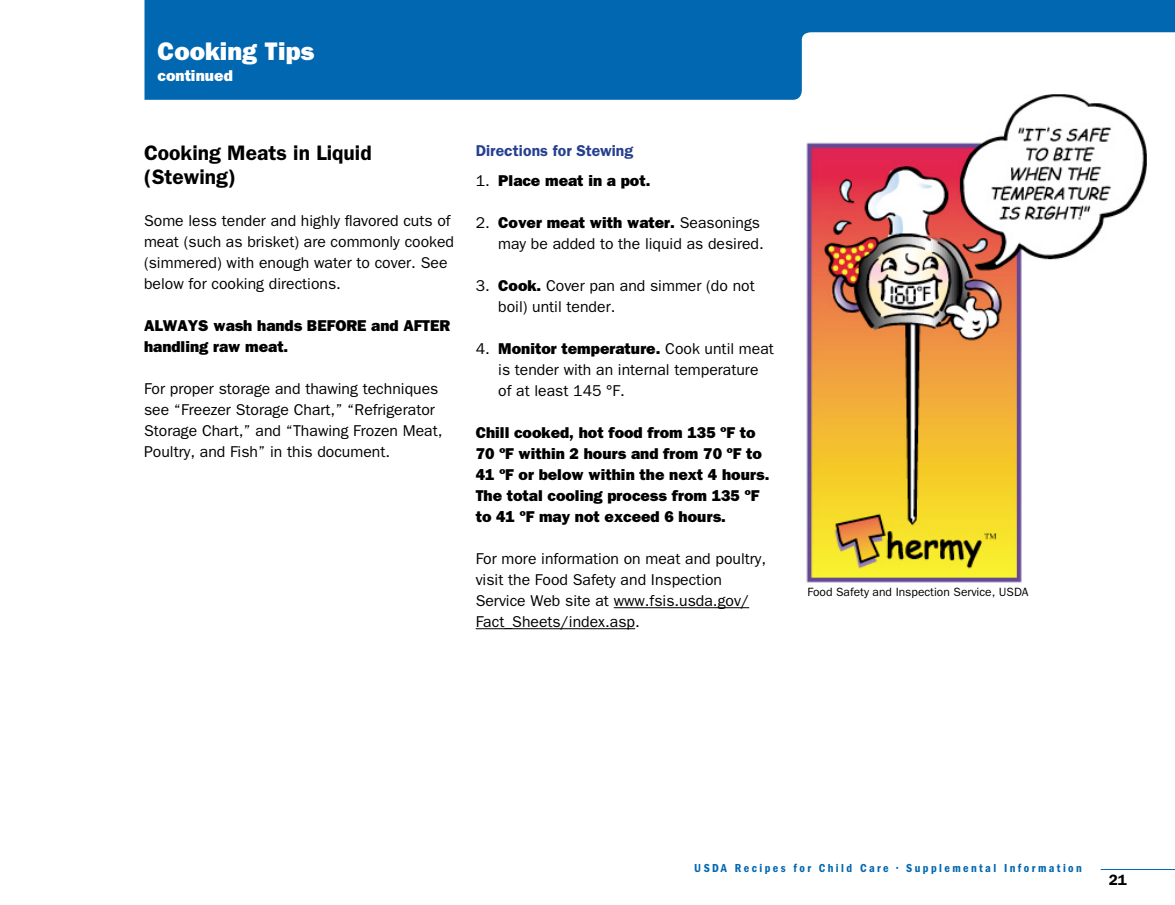
<style>
.page{position:relative;width:1175px;height:905px;background:#fff}
.page>*{position:absolute;margin:0;border:0;box-sizing:border-box;transform-origin:0 0}
.t1{font:800 25.5px "Franklin Gothic";color:#fff}
.t2{font:600 21px/24px "Franklin Gothic";color:#000}
.t3{font:15.75px/21px "Franklin Gothic";color:#000}
.t4{font:800 15.75px/21px "Franklin Gothic";color:#000}
.t5{font:600 15.75px "Franklin Gothic";letter-spacing:.005em;color:#25408f}
.t6{font:800 15.75px "Franklin Gothic";color:#fff}
.t7{font:600 15px "Franklin Gothic";color:#000}
.t8{font:600 condensed 12px "Franklin Gothic";letter-spacing:.2em;color:#0067b0}
.t9{font:12px "Franklin Gothic";color:#000}
.s1{font-weight:400}
.s2{font-weight:800}
</style>
<div class="page">
<svg style="left:144px;top:0;width:1030px;height:100px;fill:#0067b0"></svg>
<hr style="left:1100px;top:869px;width:74px;height:1px;background:#0067b0">
<hr style="left:613px;top:607px;width:136px;height:1px;background:#000">
<hr style="left:476px;top:628px;width:159px;height:1px;background:#000">
<img style="left:781px;top:94px;width:365px;height:489px">
<h1 class="t1" style="left:158px;top:36px;width:158px">Cooking Tips</h1>
<p class="t6" style="left:158px;top:66px;width:77px">continued</p>
<h2 class="t2" style="left:144px;top:141px;width:229px">Cooking Meats in Liquid (Stewing)</h2>
<p class="t3" style="left:144px;top:210px;width:311px">Some less tender and highly flavored cuts of meat (such as brisket) are commonly cooked (simmered) with enough water to cover. See below for cooking directions.</p>
<p class="t4" style="left:144px;top:315px;width:308px">ALWAYS wash hands BEFORE and AFTER handling raw meat.</p>
<p class="t3" style="left:144px;top:378px;width:300px">For proper storage and thawing techniques see “Freezer Storage Chart,” “Refrigerator Storage Chart,” and “Thawing Frozen Meat, Poultry, and Fish” in this document.</p>
<p class="t5" style="left:476px;top:141px;width:159px">Directions for Stewing</p>
<p class="t4" style="left:476px;top:170px;width:176px"><span class="s1">1.</span> Place meat in a pot.</p>
<p class="t3" style="left:476px;top:212px;width:290px;text-align:right">2. <span class="s2">Cover meat with water.</span> Seasonings may be added to the liquid as desired.</p>
<p class="t3" style="left:498px;top:275px;width:258px;text-indent:-23px">3. <span class="s2">Cook.</span> Cover pan and simmer (do not boil) until tender.</p>
<p class="t3" style="left:498px;top:338px;width:277px;text-indent:-23px">4. <span class="s2">Monitor temperature.</span> Cook until meat is tender with an internal temperature of at least 145 °F.</p>
<p class="t4" style="left:476px;top:422px;width:295px">Chill cooked, hot food from 135 ºF to 70 ºF within 2 hours and from 70 ºF to 41 ºF or below within the next 4 hours.<br>The total cooling process from 135 ºF to 41 ºF may not exceed 6 hours.</p>
<p class="t3" style="left:476px;top:548px;width:292px">For more information on meat and poultry, visit the Food Safety and Inspection Service Web site at www.fsis.usda.gov/ Fact_Sheets/index.asp.</p>
<p class="t9" style="left:807px;top:585px;width:223px">Food Safety and Inspection Service, USDA</p>
<p class="t8" style="left:694px;top:861px;width:389px">USDA Recipes for Child Care • Supplemental Information</p>
<p class="t7" style="left:1108px;top:870px;width:20px">21</p>
</div>
